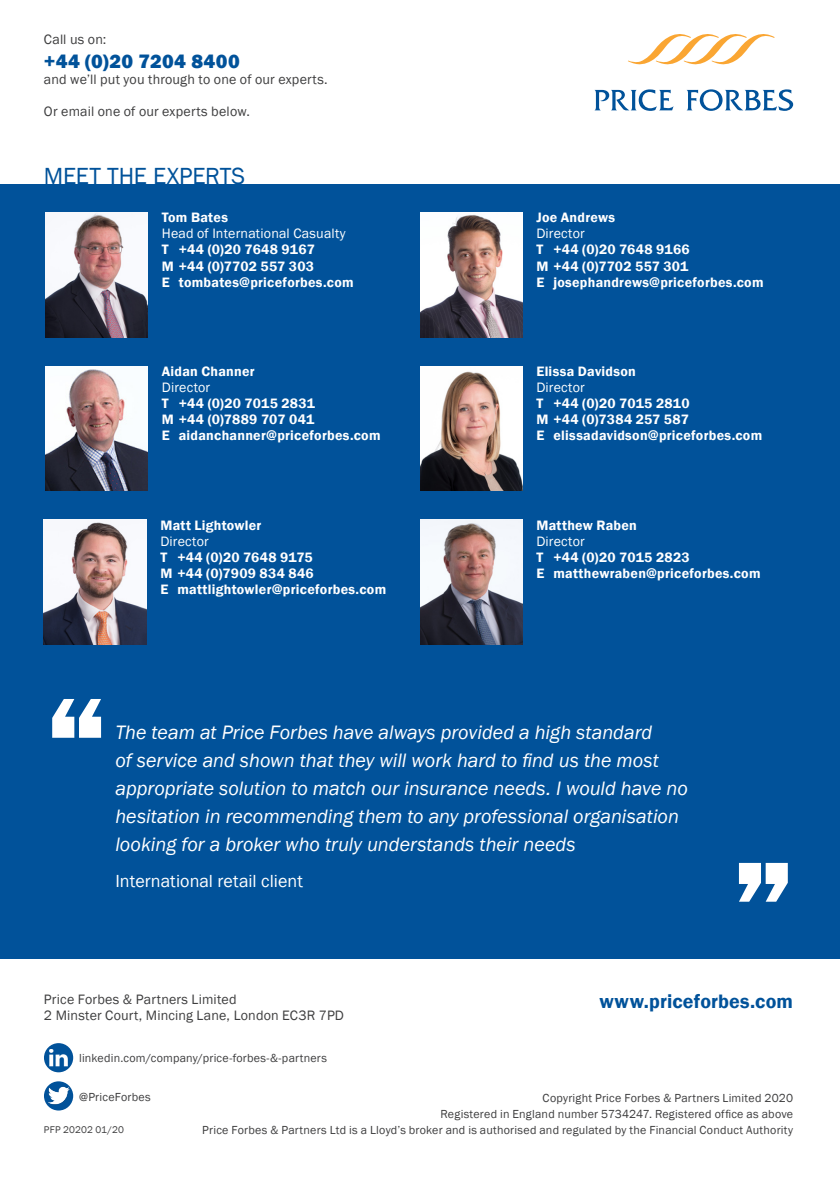
<style>
.page{position:relative;width:840px;height:1191px;background:#fff}
.page>*{position:absolute;margin:0;border:0;box-sizing:border-box;transform-origin:0 0}
.t1{font:800 136px "Franklin Gothic";color:#fff}
.t2{font:24px "Franklin Gothic";letter-spacing:-.005em;color:#01529a}
.Quote___Testamonial{font:italic 20px/28px "Franklin Gothic";color:#fff}
.t3{font:600 20px "Franklin Gothic";letter-spacing:.01em;color:#01529a}
.t4{font:800 20px "Franklin Gothic";letter-spacing:.02em;color:#01529a}
.Name___Company{font:18px "Franklin Gothic";letter-spacing:.005em;color:#fff}
.Meet_the_experts_Dem{font:600 14px "Franklin Gothic";letter-spacing:.02em;color:#fff}
.t5{font:14px/16px "Franklin Gothic";letter-spacing:.01em;color:#3e3e3f}
.Meet_the_experts_Boo{font:14px "Franklin Gothic";letter-spacing:.015em;color:#fff}
.Meet_the_experts_Boo-2{font:600 14px "Franklin Gothic";letter-spacing:.02em;color:#fff}
.t6{font:12px/16px "Franklin Gothic";letter-spacing:.02em;color:#3e3e3f;text-align:right}
.t7{font:10px "Franklin Gothic";letter-spacing:.015em;color:#3e3e3f}
</style>
<div class="page">
<div style="left:0;top:184px;width:839px;height:774px;background:#01529a"></div>
<svg style="left:594px;top:89px;width:79px;height:22px"></svg>
<svg style="left:686px;top:89px;width:106px;height:22px"></svg>
<svg style="left:628px;top:34px;width:146px;height:31px"></svg>
<div style="left:44px;top:1081px;width:29px;height:29px;background:#01529a;border-radius:50%"></div>
<img style="left:48px;top:1087px;width:22px;height:17px">
<svg style="left:44px;top:1043px;width:29px;height:29px"></svg>
<img style="left:50px;top:1049px;width:18px;height:17px">
<img style="left:45px;top:213px;width:102px;height:124px">
<img style="left:420px;top:213px;width:102px;height:124px">
<img style="left:45px;top:366px;width:102px;height:125px">
<img style="left:44px;top:520px;width:102px;height:124px">
<img style="left:420px;top:520px;width:102px;height:124px">
<img style="left:420px;top:366px;width:102px;height:125px">
<p class="t5" style="left:44px;top:31px;width:64px">Call us on:</p>
<h3 class="t4" style="left:44px;top:48px;width:197px">+44 (0)20 7204 8400</h3>
<p class="t5" style="left:44px;top:71px;width:285px">and we’ll put you through to one of our experts.</p>
<p class="t5" style="left:44px;top:103px;width:207px">Or email one of our experts below.</p>
<h2 class="t2" style="left:44px;top:161px;width:203px">MEET THE EXPERTS</h2>
<p class="Meet_the_experts_Dem" style="left:162px;top:209px;width:68px">Tom Bates</p>
<p class="Meet_the_experts_Boo" style="left:162px;top:225px;width:185px">Head of International Casualty</p>
<p class="Meet_the_experts_Dem" style="left:162px;top:241px;width:154px">T +44 (0)20 7648 9167</p>
<p class="Meet_the_experts_Dem" style="left:162px;top:257px;width:154px">M +44 (0)7702 557 303</p>
<p class="Meet_the_experts_Dem" style="left:162px;top:273px;width:193px">E tombates@priceforbes.com</p>
<p class="Meet_the_experts_Dem" style="left:162px;top:363px;width:94px">Aidan Channer</p>
<p class="Meet_the_experts_Boo" style="left:162px;top:379px;width:50px">Director</p>
<p class="Meet_the_experts_Dem" style="left:162px;top:395px;width:155px">T +44 (0)20 7015 2831</p>
<p class="Meet_the_experts_Dem" style="left:162px;top:411px;width:154px">M +44 (0)7889 707 041</p>
<p class="Meet_the_experts_Dem" style="left:162px;top:427px;width:220px">E aidanchanner@priceforbes.com</p>
<p class="Meet_the_experts_Boo-2" style="left:160px;top:516px;width:103px">Matt Lightowler</p>
<p class="Meet_the_experts_Boo" style="left:160px;top:532px;width:50px">Director</p>
<p class="Meet_the_experts_Dem" style="left:160px;top:548px;width:154px">T +44 (0)20 7648 9175</p>
<p class="Meet_the_experts_Dem" style="left:160px;top:564px;width:155px">M +44 (0)7909 834 846</p>
<p class="Meet_the_experts_Dem" style="left:160px;top:580px;width:227px">E mattlightowler@priceforbes.com</p>
<p class="Meet_the_experts_Boo-2" style="left:536px;top:209px;width:80px">Joe Andrews</p>
<p class="Meet_the_experts_Boo" style="left:536px;top:225px;width:50px">Director</p>
<p class="Meet_the_experts_Dem" style="left:536px;top:241px;width:155px">T +44 (0)20 7648 9166</p>
<p class="Meet_the_experts_Dem" style="left:536px;top:257px;width:153px">M +44 (0)7702 557 301</p>
<p class="Meet_the_experts_Dem" style="left:536px;top:273px;width:229px">E josephandrews@priceforbes.com</p>
<p class="Meet_the_experts_Dem" style="left:536px;top:363px;width:101px">Elissa Davidson</p>
<p class="Meet_the_experts_Boo" style="left:536px;top:379px;width:50px">Director</p>
<p class="Meet_the_experts_Dem" style="left:536px;top:395px;width:155px">T +44 (0)20 7015 2810</p>
<p class="Meet_the_experts_Dem" style="left:536px;top:411px;width:154px">M +44 (0)7384 257 587</p>
<p class="Meet_the_experts_Dem" style="left:536px;top:427px;width:227px">E elissadavidson@priceforbes.com</p>
<p class="Meet_the_experts_Dem" style="left:536px;top:516px;width:102px">Matthew Raben</p>
<p class="Meet_the_experts_Boo" style="left:536px;top:532px;width:50px">Director</p>
<p class="Meet_the_experts_Dem" style="left:536px;top:548px;width:155px">T +44 (0)20 7015 2823</p>
<p class="Meet_the_experts_Dem" style="left:536px;top:564px;width:225px">E matthewraben@priceforbes.com</p>
<p class="t1" style="left:45px;top:656px;width:64px">“</p>
<p class="Quote___Testamonial" style="left:115px;top:718px;width:573px">The team at Price Forbes have always provided a high standard<br>of service and shown that they will work hard to find us the most appropriate solution to match our insurance needs. I would have no hesitation in recommending them to any professional organisation looking for a broker who truly understands their needs</p>
<p class="Name___Company" style="left:115px;top:870px;width:189px">International retail client</p>
<p class="t1" style="left:794px;top:944px;width:64px;rotate:-180deg">“</p>
<p class="t5" style="left:44px;top:991px;width:301px">Price Forbes &amp; Partners Limited<br>2 Minster Court, Mincing Lane, London EC3R 7PD</p>
<p class="t6" style="left:79px;top:1050px;width:249px">linkedin.com/company/price-forbes-&amp;-partners</p>
<p class="t6" style="left:79px;top:1089px;width:73px">@PriceForbes</p>
<h3 class="t3" style="left:599px;top:989px;width:195px">www.priceforbes.com</h3>
<p class="t6" style="left:440px;top:1090px;width:354px">Copyright Price Forbes &amp; Partners Limited 2020<br>Registered in England number 5734247. Registered office as above</p>
<p class="t7" style="left:44px;top:1123px;width:81px">PFP 20202 01/20</p>
<p class="t6" style="left:202px;top:1122px;width:592px">Price Forbes &amp; Partners Ltd is a Lloyd’s broker and is authorised and regulated by the Financial Conduct Authority</p>
</div>
